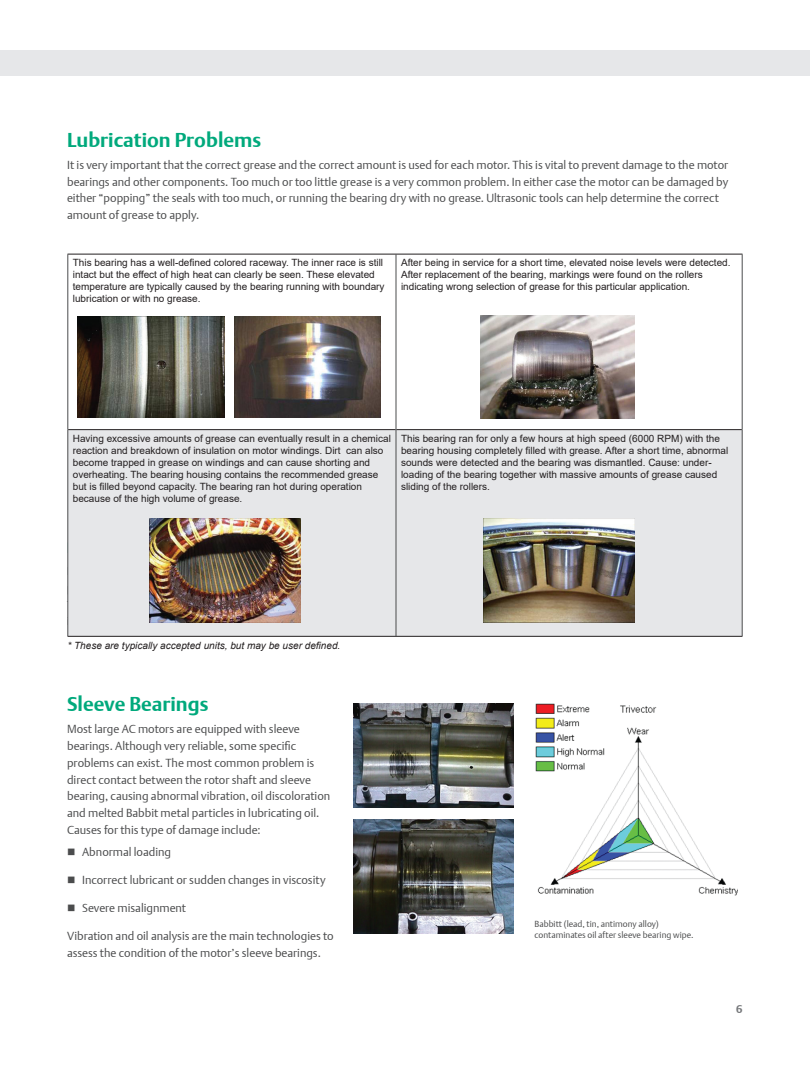
<style>
.page{position:relative;width:810px;height:1080px;background:#fff}
.page>*{position:absolute;margin:0;border:0;box-sizing:border-box;transform-origin:0 0}
.Body_Text{font:700 20px "DTL Argo T";color:#00a97c}
.Body_Text-2{font:11.62px/16.8px "DTL Argo T Light";color:#4b4c4d}
.t1{font:700 11.25px "DTL Argo T";color:#76787b}
.Table_Text{font:10px/12px "Arial";color:#231f20}
.Table_Text-2{font:italic 10px "Arial";color:#231f20}
.Body_Text-3{font:8.75px/11.2px "DTL Argo T Light";color:#4b4c4d}
</style>
<div class="page">
<div style="left:69px;top:430px;width:673px;height:206px;background:#e6e7e9"></div>
<hr style="left:68px;top:254px;width:328px;height:1px;background:#231f20">
<hr style="left:396px;top:254px;width:346px;height:1px;background:#231f20">
<hr style="left:68px;top:429px;width:328px;height:1px;background:#231f20">
<hr style="left:396px;top:429px;width:346px;height:1px;background:#231f20">
<hr style="left:68px;top:636px;width:328px;height:1px;background:#231f20">
<hr style="left:396px;top:636px;width:346px;height:1px;background:#231f20">
<hr style="left:68px;top:254px;width:1px;height:176px;background:#4b4c4d">
<hr style="left:396px;top:254px;width:1px;height:176px;background:#4b4c4d">
<hr style="left:742px;top:254px;width:1px;height:176px;background:#4b4c4d">
<hr style="left:68px;top:430px;width:1px;height:206px;background:#4b4c4d">
<hr style="left:396px;top:430px;width:1px;height:206px;background:#4b4c4d">
<hr style="left:742px;top:430px;width:1px;height:206px;background:#4b4c4d">
<div style="left:0;top:50px;width:810px;height:26px;background:#e6e7e9"></div>
<img style="left:78px;top:316px;width:147px;height:102px">
<img style="left:234px;top:316px;width:147px;height:101px">
<img style="left:149px;top:518px;width:151px;height:105px">
<img style="left:481px;top:315px;width:153px;height:103px">
<img style="left:484px;top:518px;width:150px;height:105px">
<img style="left:354px;top:703px;width:160px;height:105px">
<img style="left:354px;top:820px;width:160px;height:113px">
<img style="left:535px;top:703px;width:203px;height:193px">
<p class="Body_Text" style="left:67px;top:128px;width:196px">Lubrication Problems</p>
<p class="Body_Text-2" style="left:67px;top:156px;width:663px">It is very important that the correct grease and the correct amount is used for each motor. This is vital to prevent damage to the motor bearings and other components. Too much or too little grease is a very common problem. In either case the motor can be damaged by either “popping” the seals with too much, or running the bearing dry with no grease. Ultrasonic tools can help determine the correct amount of grease to apply.</p>
<p class="Table_Text" style="left:73px;top:257px;width:313px">This bearing has a well-defined colored raceway. The inner race is still intact but the effect of high heat can clearly be seen. These elevated temperature are typically caused by the bearing running with boundary lubrication or with no grease.</p>
<p class="Table_Text" style="left:401px;top:257px;width:331px">After being in service for a short time, elevated noise levels were detected.<br>After replacement of the bearing, markings were found on the rollers indicating wrong selection of grease for this particular application.</p>
<p class="Table_Text" style="left:73px;top:432px;width:320px">Having excessive amounts of grease can eventually result in a chemical reaction and breakdown of insulation on motor windings. Dirt can also become trapped in grease on windings and can cause shorting and overheating. The bearing housing contains the recommended grease but is filled beyond capacity. The bearing ran hot during operation because of the high volume of grease.</p>
<p class="Table_Text" style="left:401px;top:432px;width:329px">This bearing ran for only a few hours at high speed (6000 RPM) with the bearing housing completely filled with grease. After a short time, abnormal sounds were detected and the bearing was dismantled. Cause: under&shy;loading of the bearing together with massive amounts of grease caused sliding of the rollers.</p>
<p class="Table_Text-2" style="left:68px;top:639px;width:274px">* These are typically accepted units, but may be user defined.</p>
<p class="Body_Text" style="left:67px;top:692px;width:143px">Sleeve Bearings</p>
<p class="Body_Text-2" style="left:67px;top:721px;width:265px">Most large AC motors are equipped with sleeve bearings. Although very reliable, some specific problems can exist. The most common problem is direct contact between the rotor shaft and sleeve bearing, causing abnormal vibration, oil discoloration and melted Babbit metal particles in lubricating oil.<br>Causes for this type of damage include:</p>
<p class="Body_Text-2" style="left:82px;top:844px;width:91px">Abnormal loading</p>
<p class="Body_Text-2" style="left:82px;top:872px;width:245px">Incorrect lubricant or sudden changes in viscosity</p>
<p class="Body_Text-2" style="left:82px;top:900px;width:106px">Severe misalignment</p>
<p class="Body_Text-2" style="left:67px;top:928px;width:268px">Vibration and oil analysis are the main technologies to assess the condition of the motor’s sleeve bearings.</p>
<p class="Body_Text-3" style="left:535px;top:918px;width:160px">Babbitt (lead, tin, antimony alloy) contaminates oil after sleeve bearing wipe.</p>
<p class="t1" style="left:736px;top:1002px;width:8px">6</p>
</div>
